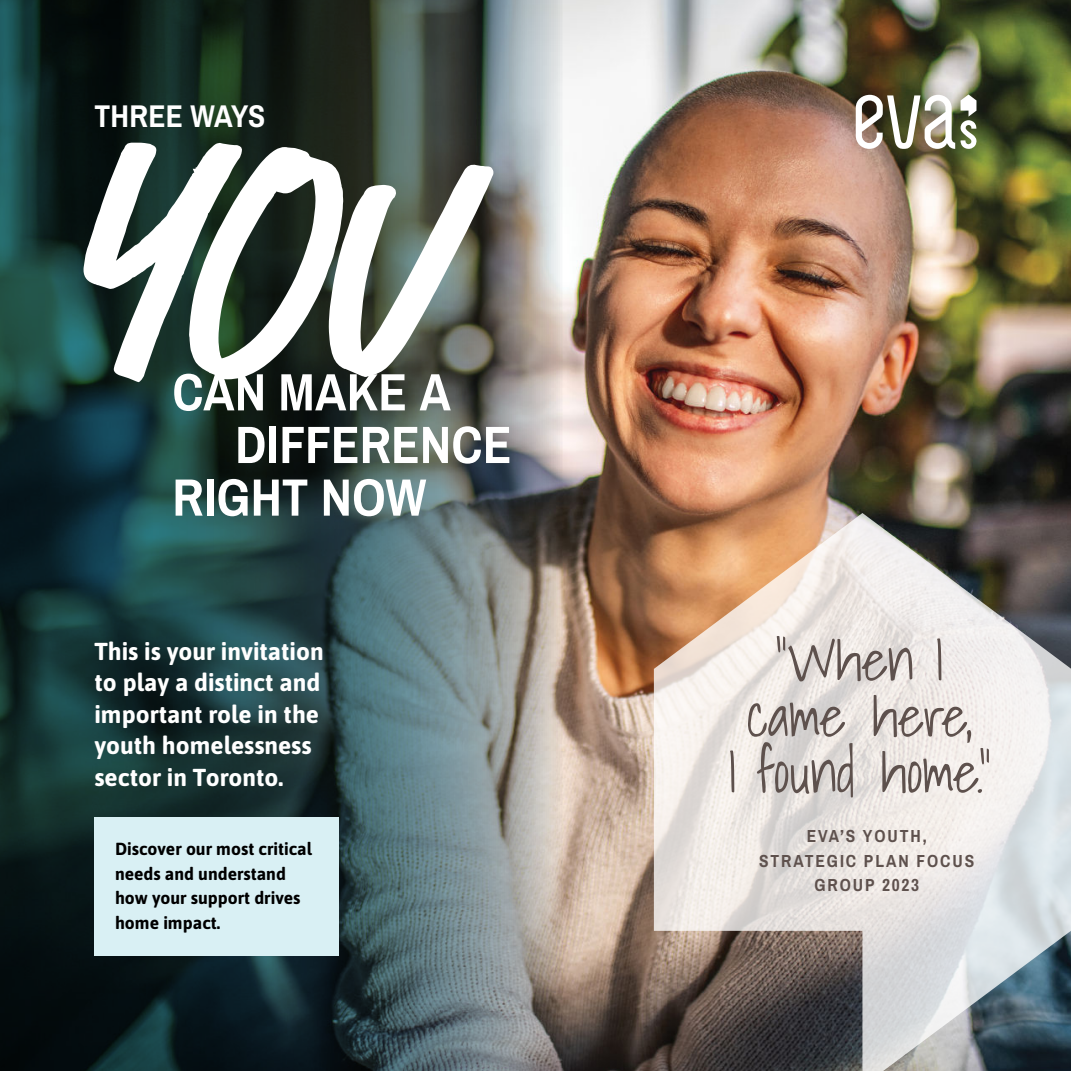
<style>
.page{position:relative;width:1071px;height:1071px;background:#fff}
.page>*{position:absolute;margin:0;border:0;box-sizing:border-box;transform-origin:0 0}
.t1{font:402.5px "Bold Vision";color:#fff}
.t2{font:300 56.7px/56px "Shadows Into";letter-spacing:-.015em;color:#5e514d;text-align:center}
.t3{font:700 52.68px "Archivo Narrow";letter-spacing:.005em;color:#fff}
.t4{font:700 31.5px "Archivo Narrow";letter-spacing:.005em;color:#fff}
.t5{font:700 24.5px/31.5px "Asap";color:#fff}
.t6{font:700 17.5px/24.5px "Asap";color:#000}
.t7{font:700 17.5px/24.5px "Archivo Narrow";letter-spacing:.11em;color:#5e514d;text-align:center}
</style>
<div class="page">
<img style="left:562px;top:0;width:509px;height:1071px">
<img style="left:0;top:0;width:562px;height:1071px">
<svg style="left:654px;top:513px;width:417px;height:558px;background:#c1bab5"></svg>
<div style="left:95px;top:818px;width:244px;height:138px;background:#d9f0f4"></div>
<img style="left:856px;top:94px;width:121px;height:55px">
<p class="t4" style="left:95px;top:105px;width:172px">THREE WAYS</p>
<h1 class="t1" style="left:84px;top:88px;width:379px">You</h1>
<h3 class="t3" style="left:172px;top:374px;width:280px">CAN MAKE A</h3>
<h3 class="t3" style="left:235px;top:426px;width:278px">DIFFERENCE</h3>
<h3 class="t3" style="left:172px;top:479px;width:255px">RIGHT NOW</h3>
<p class="t5" style="left:94px;top:637px;width:231px">This is your invitation to play a distinct and important role in the youth homelessness sector in Toronto.</p>
<p class="t6" style="left:115px;top:838px;width:198px">Discover our most critical needs and understand how your support drives home impact.</p>
<h2 class="t2" style="left:727px;top:639px;width:265px">“When I came here,<br>I found home.”</h2>
<p class="t7" style="left:759px;top:825px;width:217px">EVA’S YOUTH,<br>STRATEGIC PLAN FOCUS<br>GROUP 2023</p>
</div>
